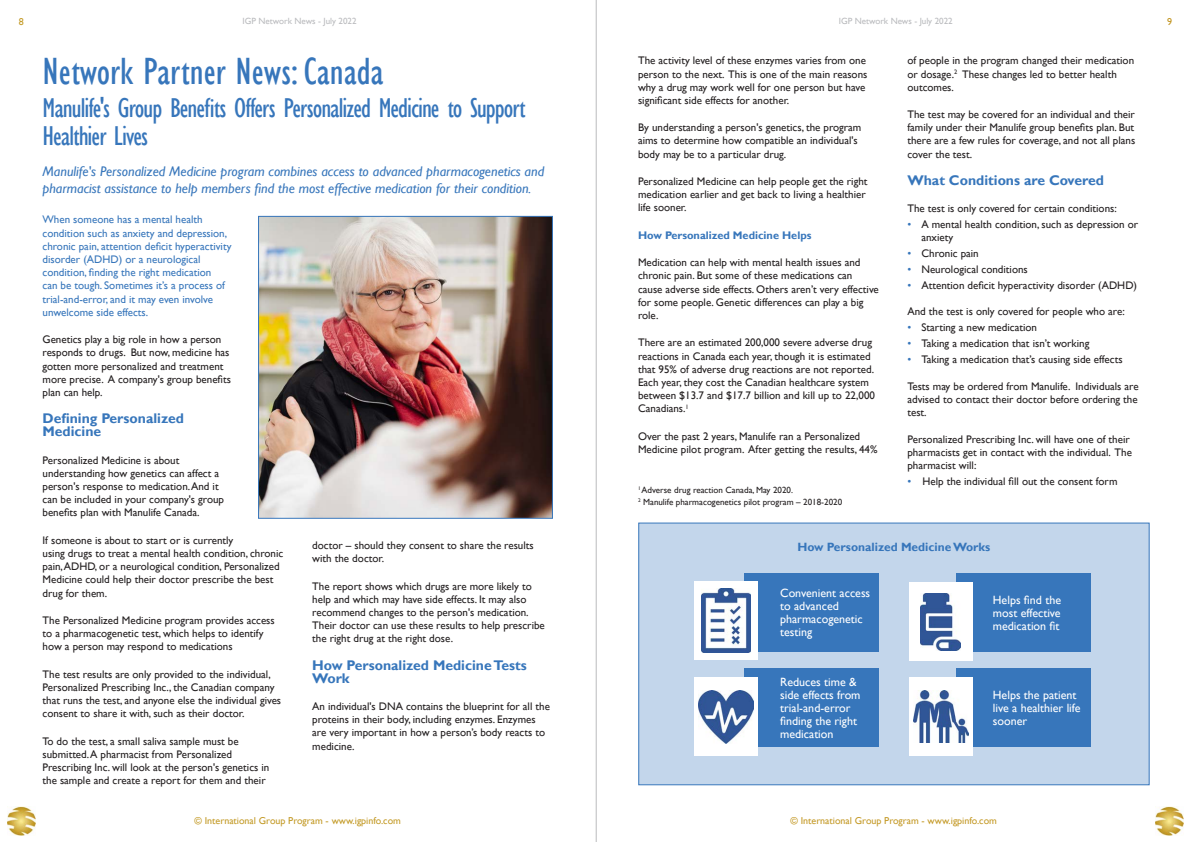
<style>
.page{position:relative;width:1191px;height:842px;background:#fff}
.page>*{position:absolute;margin:0;border:0;box-sizing:border-box;transform-origin:0 0}
.Article_Title{font:condensed 39px "Gill Sans";color:#3776bb}
.Article_Text__-_No_P{font:condensed 28px/28px "Gill Sans";letter-spacing:-.035em;color:#3776bb}
.Paragraph_Title{font:italic 14px/16.8px "Gill Sans";color:#3776bb}
.Paragraph_Title-2{font:700 14px/13px "Gill Sans";color:#3776bb}
.NWP_List_-_Country{font:12px/13px "Gill Sans";color:#fff}
.Article_Text__-_No_P-2{font:700 12px "Gill Sans";color:#3776bb}
.Paragraph_Title-3{font:11px/13.2px "Gill Sans";color:#231f20}
.Article_Text_-_No_in{font:11px/13px "Gill Sans";color:#231f20}
.Paragraph_Title-4{font:11px/13.2px "Gill Sans";color:#3776bb}
.Paragraph_Title-5{font:700 11px "Gill Sans";color:#3776bb}
.t1{font:10px "Gill Sans";color:#c39a26}
.t2{font:10px "Gill Sans";color:#c49926}
.t3{font:10px "Gill Sans";color:#c1941f}
.Paragraph_Title-6{font:9px/12px "Gill Sans";color:#231f20}
.t4{font:9px "Gill Sans";color:#babbbe}
.s1{color:#3776bb}
</style>
<div class="page">
<hr style="left:596px;top:0;width:1px;height:842px;background:#babbbe">
<img style="left:7px;top:806px;width:28px;height:30px">
<img style="left:1155px;top:806px;width:28px;height:30px">
<img style="left:260px;top:218px;width:291px;height:299px">
<div style="left:258px;top:216px;width:295px;height:303px;border:1px solid #3776bb"></div>
<div style="left:638px;top:522px;width:511px;height:263px;background:#c3d6eb;border:1px solid #3776bb"></div>
<div style="left:744px;top:573px;width:134px;height:79px;background:#3776bb"></div>
<div style="left:694px;top:581px;width:64px;height:79px;background:#fff"></div>
<div style="left:744px;top:668px;width:134px;height:79px;background:#3776bb"></div>
<div style="left:956px;top:573px;width:135px;height:79px;background:#3776bb"></div>
<div style="left:956px;top:668px;width:135px;height:79px;background:#3776bb"></div>
<img style="left:701px;top:588px;width:49px;height:64px">
<div style="left:694px;top:677px;width:64px;height:79px;background:#fff"></div>
<img style="left:698px;top:691px;width:55px;height:52px">
<div style="left:909px;top:677px;width:63px;height:79px;background:#fff"></div>
<img style="left:913px;top:691px;width:55px;height:51px">
<div style="left:909px;top:582px;width:63px;height:79px;background:#fff"></div>
<img style="left:921px;top:594px;width:39px;height:57px">
<p class="t1" style="left:19px;top:16px;width:7px">8</p>
<p class="t4" style="left:838px;top:16px;width:115px">IGP Network News - July 2022</p>
<p class="t4" style="left:242px;top:16px;width:115px">IGP Network News - July 2022</p>
<p class="Article_Title" style="left:43px;top:48px;width:342px">Network Partner News: Canada</p>
<p class="Article_Text__-_No_P" style="left:43px;top:94px;width:485px">Manulife's Group Benefits Offers Personalized Medicine to Support<br>Healthier Lives</p>
<p class="Paragraph_Title" style="left:43px;top:163px;width:503px">Manulife's Personalized Medicine program combines access to advanced pharmacogenetics and pharmacist assistance to help members find the most effective medication for their condition.</p>
<p class="Paragraph_Title-3" style="left:638px;top:54px;width:231px">The activity level of these enzymes varies from one person to the next. This is one of the main reasons why a drug may work well for one person but have significant side effects for another.</p>
<p class="Paragraph_Title-3" style="left:638px;top:121px;width:225px">By understanding a person's genetics, the program aims to determine how compatible an individual's body may be to a particular drug.</p>
<p class="Paragraph_Title-3" style="left:638px;top:175px;width:231px">Personalized Medicine can help people get the right medication earlier and get back to living a healthier life sooner.</p>
<p class="Paragraph_Title-5" style="left:638px;top:228px;width:175px">How Personalized Medicine Helps</p>
<p class="Paragraph_Title-3" style="left:638px;top:256px;width:242px">Medication can help with mental health issues and chronic pain. But some of these medications can cause adverse side effects. Others aren’t very effective for some people. Genetic differences can play a big role.</p>
<p class="Paragraph_Title-3" style="left:638px;top:336px;width:238px">There are an estimated 200,000 severe adverse drug reactions in Canada each year, though it is estimated that 95% of adverse drug reactions are not reported.<br>Each year, they cost the Canadian healthcare system between $13.7 and $17.7 billion and kill up to 22,000<br>Canadians.<sup>1</sup></p>
<p class="Paragraph_Title-3" style="left:638px;top:430px;width:241px">Over the past 2 years, Manulife ran a Personalized<br>Medicine pilot program. After getting the results, 44%</p>
<p class="Paragraph_Title-6" style="left:638px;top:484px;width:206px"><sup>1</sup> Adverse drug reaction Canada, May 2020.<br><sup>2</sup> Manulife pharmacogenetics pilot program – 2018-2020</p>
<p class="Paragraph_Title-3" style="left:907px;top:54px;width:228px">of people in the program changed their medication or dosage.<sup>2</sup> These changes led to better health outcomes.</p>
<p class="Paragraph_Title-3" style="left:907px;top:108px;width:229px;text-align:justify">The test may be covered for an individual and their family under their Manulife group benefits plan. But there are a few rules for coverage, and not all plans cover the test.</p>
<p class="Paragraph_Title-2" style="left:907px;top:174px;width:198px">What Conditions are Covered</p>
<p class="Article_Text_-_No_in" style="left:907px;top:202px;width:211px">The test is only covered for certain conditions:</p>
<p class="Article_Text_-_No_in" style="left:921px;top:218px;width:218px;text-indent:-14px"><span class="s1">•</span> A mental health condition, such as depression or anxiety</p>
<p class="Article_Text_-_No_in" style="left:907px;top:247px;width:73px"><span class="s1">•</span> Chronic pain</p>
<p class="Article_Text_-_No_in" style="left:907px;top:263px;width:122px"><span class="s1">•</span> Neurological conditions</p>
<p class="Article_Text_-_No_in" style="left:907px;top:279px;width:231px"><span class="s1">•</span> Attention deficit hyperactivity disorder (ADHD)</p>
<p class="Article_Text_-_No_in" style="left:907px;top:305px;width:219px">And the test is only covered for people who are:</p>
<p class="Article_Text_-_No_in" style="left:907px;top:321px;width:131px"><span class="s1">•</span> Starting a new medication</p>
<p class="Article_Text_-_No_in" style="left:907px;top:337px;width:184px"><span class="s1">•</span> Taking a medication that isn’t working</p>
<p class="Article_Text_-_No_in" style="left:907px;top:353px;width:217px"><span class="s1">•</span> Taking a medication that’s causing side effects</p>
<p class="Paragraph_Title-3" style="left:907px;top:380px;width:233px;text-align:justify">Tests may be ordered from Manulife. Individuals are advised to contact their doctor before ordering the test.</p>
<p class="Article_Text_-_No_in" style="left:907px;top:433px;width:226px">Personalized Prescribing Inc. will have one of their pharmacists get in contact with the individual. The pharmacist will:</p>
<p class="Article_Text_-_No_in" style="left:907px;top:475px;width:211px"><span class="s1">•</span> Help the individual fill out the consent form</p>
<p class="Paragraph_Title-4" style="left:43px;top:213px;width:190px">When someone has a mental health condition such as anxiety and depression, chronic pain, attention deficit hyperactivity disorder (ADHD) or a neurological condition, finding the right medication<br>can be tough. Sometimes it’s a process of trial-and-error, and it may even involve unwelcome side effects.</p>
<p class="Paragraph_Title-3" style="left:43px;top:333px;width:190px">Genetics play a big role in how a person responds to drugs. But now, medicine has gotten more personalized and treatment more precise. A company's group benefits plan can help.</p>
<p class="Paragraph_Title-2" style="left:43px;top:412px;width:143px">Defining Personalized<br>Medicine</p>
<p class="Paragraph_Title-3" style="left:43px;top:453px;width:183px">Personalized Medicine is about understanding how genetics can affect a person's response to medication. And it can be included in your company's group benefits plan with Manulife Canada.</p>
<p class="Paragraph_Title-3" style="left:43px;top:534px;width:242px">If someone is about to start or is currently<br>using drugs to treat a mental health condition, chronic pain, ADHD, or a neurological condition, Personalized Medicine could help their doctor prescribe the best drug for them.</p>
<p class="Paragraph_Title-3" style="left:43px;top:614px;width:234px">The Personalized Medicine program provides access to a pharmacogenetic test, which helps to identify how a person may respond to medications</p>
<p class="Paragraph_Title-3" style="left:43px;top:668px;width:240px">The test results are only provided to the individual, Personalized Prescribing Inc., the Canadian company that runs the test, and anyone else the individual gives consent to share it with, such as their doctor.</p>
<p class="Paragraph_Title-3" style="left:43px;top:735px;width:228px">To do the test, a small saliva sample must be submitted. A pharmacist from Personalized Prescribing Inc. will look at the person's genetics in the sample and create a report for them and their</p>
<p class="Paragraph_Title-3" style="left:312px;top:539px;width:223px">doctor – should they consent to share the results with the doctor.</p>
<p class="Paragraph_Title-3" style="left:312px;top:579px;width:234px">The report shows which drugs are more likely to help and which may have side effects. It may also recommend changes to the person's medication.<br>Their doctor can use these results to help prescribe the right drug at the right dose.</p>
<p class="Paragraph_Title-2" style="left:312px;top:659px;width:216px">How Personalized Medicine Tests<br>Work</p>
<p class="Paragraph_Title-3" style="left:312px;top:700px;width:239px">An individual's DNA contains the blueprint for all the proteins in their body, including enzymes. Enzymes are very important in how a person’s body reacts to medicine.</p>
<p class="Article_Text__-_No_P-2" style="left:797px;top:540px;width:194px">How Personalized Medicine Works</p>
<p class="NWP_List_-_Country" style="left:780px;top:587px;width:92px">Convenient access to advanced pharmacogenetic testing</p>
<p class="NWP_List_-_Country" style="left:780px;top:675px;width:82px">Reduces time &amp; side effects from trial-and-error finding the right medication</p>
<p class="NWP_List_-_Country" style="left:992px;top:593px;width:70px;text-align:justify">Helps find the most effective medication fit</p>
<p class="NWP_List_-_Country" style="left:992px;top:688px;width:89px">Helps the patient live a healthier life sooner</p>
<p class="t1" style="left:194px;top:815px;width:208px">© International Group Program - www.igpinfo.com</p>
<p class="t2" style="left:790px;top:815px;width:208px">© International Group Program - www.igpinfo.com</p>
<p class="t3" style="left:1167px;top:16px;width:6px">9</p>
</div>
